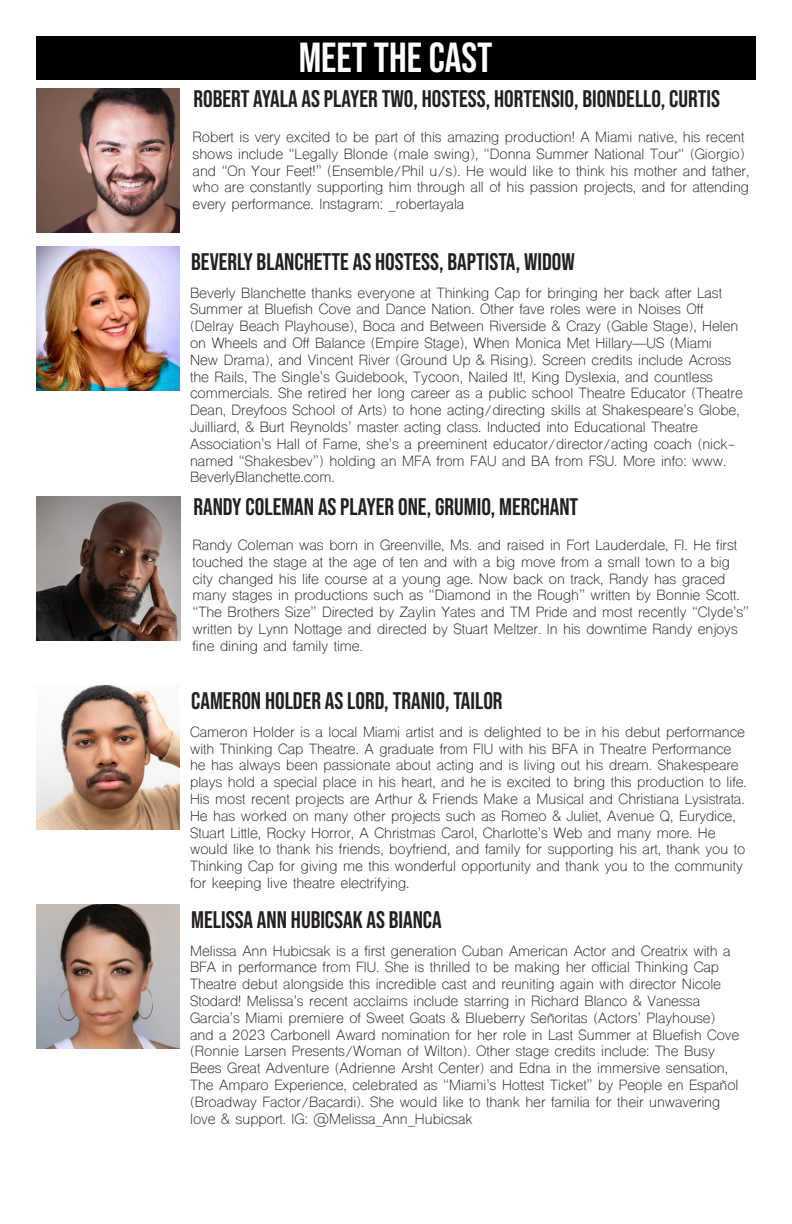
<style>
.page{position:relative;width:792px;height:1224px;background:#fff}
.page>*{position:absolute;margin:0;border:0;box-sizing:border-box;transform-origin:0 0}
.t1{font:42px "Bebas Neue";color:#fff}
.t2{font:24px "Bebas Neue";color:#231f20}
.t3{font:14px/16.8px "Shree Dev 0714";color:#231f20}
</style>
<div class="page">
<div style="left:36px;top:36px;width:719px;height:43px;background:#000"></div>
<img style="left:37px;top:89px;width:143px;height:144px">
<img style="left:36px;top:246px;width:144px;height:144px">
<img style="left:37px;top:497px;width:144px;height:144px">
<img style="left:36px;top:685px;width:144px;height:144px">
<img style="left:36px;top:904px;width:144px;height:144px">
<p class="t1" style="left:299px;top:34px;width:195px">MEET THE CAST</p>
<p class="t2" style="left:193px;top:85px;width:528px">ROBERT AYALA AS PLAYER TWO, HOSTESS, HORTENSIO, BIONDELLO, CURTIS</p>
<p class="t3" style="left:193px;top:130px;width:558px">Robert is very excited to be part of this amazing production! A Miami native, his recent shows include “Legally Blonde (male swing), “Donna Summer National Tour“ (Giorgio) and “On Your Feet!” (Ensemble/Phil u/s). He would like to think his mother and father, who are constantly supporting him through all of his passion projects, and for attending every performance. Instagram: _robertayala</p>
<p class="t2" style="left:191px;top:248px;width:385px">BEVERLY BLANCHETTE AS HOSTESS, BAPTISTA, WIDOW</p>
<p class="t3" style="left:190px;top:286px;width:554px">Beverly Blanchette thanks everyone at Thinking Cap for bringing her back after Last Summer at Bluefish Cove and Dance Nation. Other fave roles were in Noises Off (Delray Beach Playhouse), Boca and Between Riverside &amp; Crazy (Gable Stage), Helen on Wheels and Off Balance (Empire Stage), When Monica Met Hillary—US (Miami New Drama), and Vincent River (Ground Up &amp; Rising). Screen credits include Across the Rails, The Single’s Guidebook, Tycoon, Nailed It!, King Dyslexia, and countless commercials. She retired her long career as a public school Theatre Educator (Theatre Dean, Dreyfoos School of Arts) to hone acting/directing skills at Shakespeare’s Globe, Juilliard, &amp; Burt Reynolds’ master acting class. Inducted into Educational Theatre Association’s Hall of Fame, she’s a preeminent educator/director/acting coach (nick&shy;named “Shakesbev”) holding an MFA from FAU and BA from FSU. More info: www.<br>BeverlyBlanchette.com.</p>
<p class="t2" style="left:193px;top:493px;width:386px">RANDY COLEMAN AS PLAYER ONE, GRUMIO, MERCHANT</p>
<p class="t3" style="left:193px;top:538px;width:558px">Randy Coleman was born in Greenville, Ms. and raised in Fort Lauderdale, Fl. He first touched the stage at the age of ten and with a big move from a small town to a big city changed his life course at a young age. Now back on track, Randy has graced many stages in productions such as “Diamond in the Rough” written by Bonnie Scott. “The Brothers Size” Directed by Zaylin Yates and TM Pride and most recently “Clyde’s” written by Lynn Nottage and directed by Stuart Meltzer. In his downtime Randy enjoys fine dining and family time.</p>
<p class="t2" style="left:191px;top:687px;width:313px">CAMERON HOLDER AS LORD, TRANIO, TAILOR</p>
<p class="t3" style="left:190px;top:725px;width:558px">Cameron Holder is a local Miami artist and is delighted to be in his debut performance with Thinking Cap Theatre. A graduate from FIU with his BFA in Theatre Performance he has always been passionate about acting and is living out his dream. Shakespeare plays hold a special place in his heart, and he is excited to bring this production to life.<br>His most recent projects are Arthur &amp; Friends Make a Musical and Christiana Lysistrata.<br>He has worked on many other projects such as Romeo &amp; Juliet, Avenue Q, Eurydice, Stuart Little, Rocky Horror, A Christmas Carol, Charlotte’s Web and many more. He would like to thank his friends, boyfriend, and family for supporting his art, thank you to Thinking Cap for giving me this wonderful opportunity and thank you to the community for keeping live theatre electrifying.</p>
<p class="t2" style="left:191px;top:906px;width:252px">MELISSA ANN HUBICSAK AS BIANCA</p>
<p class="t3" style="left:190px;top:944px;width:551px">Melissa Ann Hubicsak is a first generation Cuban American Actor and Creatrix with a BFA in performance from FIU. She is thrilled to be making her official Thinking Cap Theatre debut alongside this incredible cast and reuniting again with director Nicole Stodard! Melissa’s recent acclaims include starring in Richard Blanco &amp; Vanessa Garcia’s Miami premiere of Sweet Goats &amp; Blueberry Señoritas (Actors’ Playhouse) and a 2023 Carbonell Award nomination for her role in Last Summer at Bluefish Cove (Ronnie Larsen Presents/Woman of Wilton). Other stage credits include: The Busy Bees Great Adventure (Adrienne Arsht Center) and Edna in the immersive sensation, The Amparo Experience, celebrated as “Miami’s Hottest Ticket” by People en Español (Broadway Factor/Bacardi). She would like to thank her familia for their unwavering love &amp; support. IG: @Melissa_Ann_Hubicsak</p>
</div>
